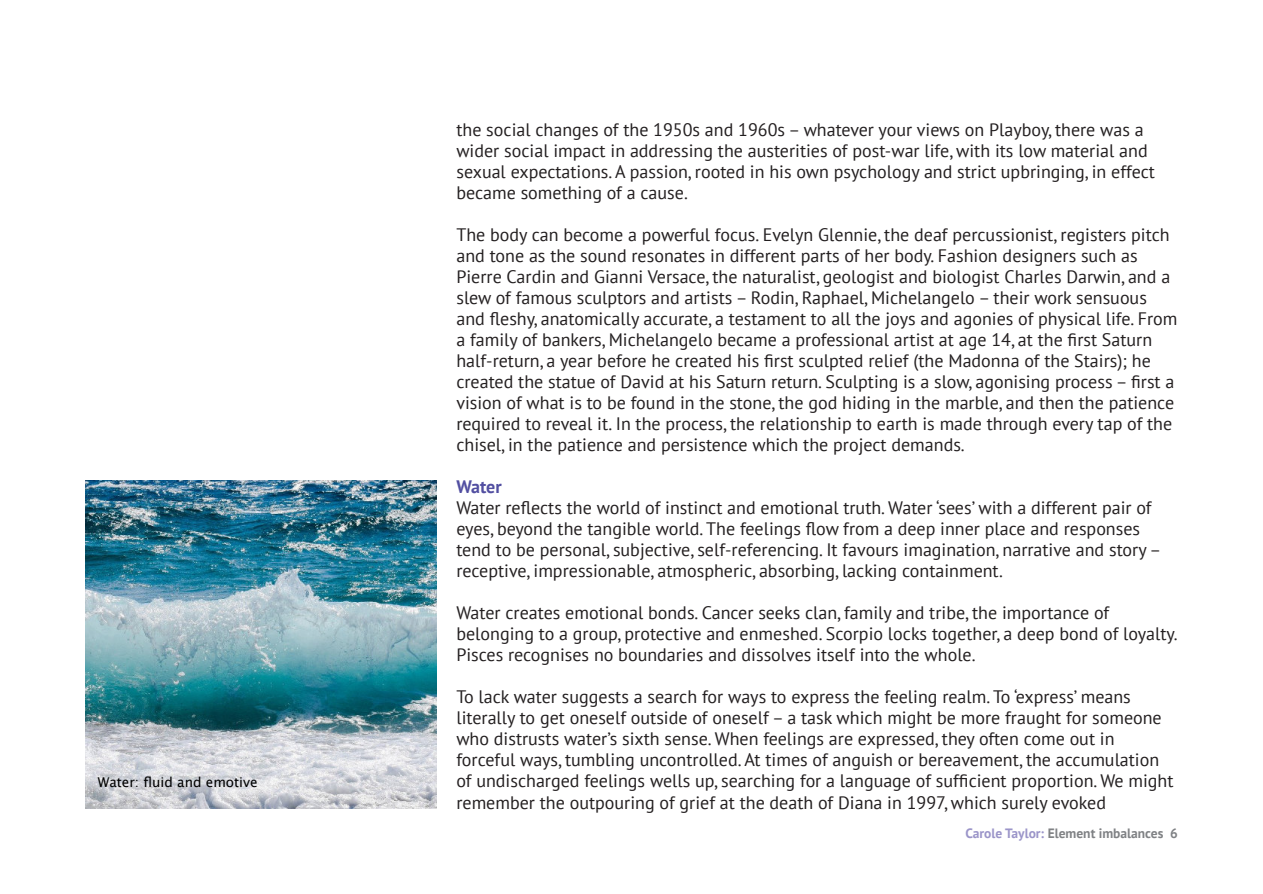
<style>
.page{position:relative;width:1263px;height:894px;background:#fff}
.page>*{position:absolute;margin:0;border:0;box-sizing:border-box;transform-origin:0 0}
.t1{font:18px/21px "PT Sans";color:#231f20}
.t2{font:700 18px "PT Sans";color:#524fa1}
.t3{font:700 13.5px "PT Sans";color:#808285}
.t4{font:13.5px "Lucida Grande";color:#000}
.s1{color:#9b95c9}
</style>
<div class="page">
<img style="left:85px;top:480px;width:351px;height:328px">
<p class="t4" style="left:98px;top:776px;width:161px">Water: fluid and emotive</p>
<p class="t1" style="left:456px;top:121px;width:700px">the social changes of the 1950s and 1960s – whatever your views on Playboy, there was a wider social impact in addressing the austerities of post-war life, with its low material and sexual expectations. A passion, rooted in his own psychology and strict upbringing, in effect became something of a cause.</p>
<p class="t1" style="left:456px;top:226px;width:722px">The body can become a powerful focus. Evelyn Glennie, the deaf percussionist, registers pitch and tone as the sound resonates in different parts of her body. Fashion designers such as Pierre Cardin and Gianni Versace, the naturalist, geologist and biologist Charles Darwin, and a slew of famous sculptors and artists – Rodin, Raphael, Michelangelo – their work sensuous and fleshy, anatomically accurate, a testament to all the joys and agonies of physical life. From a family of bankers, Michelangelo became a professional artist at age 14, at the first Saturn half-return, a year before he created his first sculpted relief (the Madonna of the Stairs); he created the statue of David at his Saturn return. Sculpting is a slow, agonising process – first a vision of what is to be found in the stone, the god hiding in the marble, and then the patience required to reveal it. In the process, the relationship to earth is made through every tap of the chisel, in the patience and persistence which the project demands.</p>
<p class="t2" style="left:456px;top:479px;width:47px">Water</p>
<p class="t1" style="left:456px;top:499px;width:706px">Water reflects the world of instinct and emotional truth. Water ‘sees’ with a different pair of eyes, beyond the tangible world. The feelings flow from a deep inner place and responses tend to be personal, subjective, self-referencing. It favours imagination, narrative and story – receptive, impressionable, atmospheric, absorbing, lacking containment.</p>
<p class="t1" style="left:456px;top:604px;width:723px">Water creates emotional bonds. Cancer seeks clan, family and tribe, the importance of belonging to a group, protective and enmeshed. Scorpio locks together, a deep bond of loyalty.<br>Pisces recognises no boundaries and dissolves itself into the whole.</p>
<p class="t1" style="left:456px;top:688px;width:719px">To lack water suggests a search for ways to express the feeling realm. To ‘express’ means literally to get oneself outside of oneself – a task which might be more fraught for someone who distrusts water’s sixth sense. When feelings are expressed, they often come out in forceful ways, tumbling uncontrolled. At times of anguish or bereavement, the accumulation of undischarged feelings wells up, searching for a language of sufficient proportion. We might remember the outpouring of grief at the death of Diana in 1997, which surely evoked</p>
<p class="t3" style="left:965px;top:828px;width:214px"><span class="s1">Carole Taylor:</span> Element imbalances 6</p>
</div>
